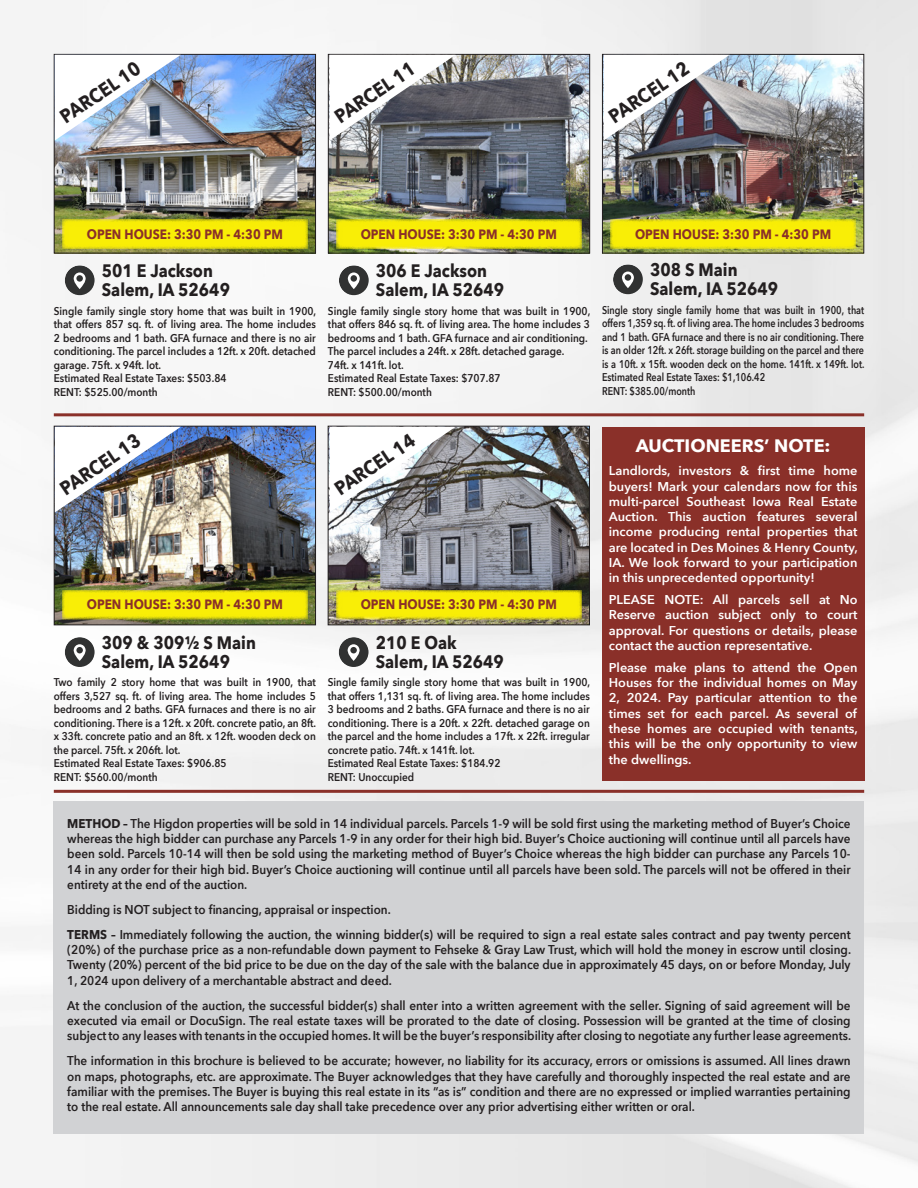
<style>
.page{position:relative;width:918px;height:1188px;background:#fff}
.page>*{position:absolute;margin:0;border:0;box-sizing:border-box;transform-origin:0 0}
.t1{font:700 19.5px "Avenir Next";color:#231f20;scale:.89 1}
.t2{font:700 18px "Avenir Next";color:#231f20;scale:.89 1}
.t3{font:700 18px "Avenir Next";color:#fff}
.t4{font:700 13.5px "Avenir Next";color:#8a3029;scale:.89 1}
.t5{font:600 12.75px/15.3px "Avenir Next";color:#231f20;text-align:justify;scale:.92 1}
.t6{font:600 12.75px/15.3px "Avenir Next";color:#fff;text-align:justify}
.t7{font:600 11.25px/13.5px "Avenir Next";color:#231f20;text-align:justify;scale:.89 1}
.t8{font:600 11.25px/13.5px "Avenir Next";color:#231f20;text-align:justify;scale:.8 1}
.s1{font-weight:700}
</style>
<div class="page">
<img style="left:0;top:0;width:918px;height:1188px">
<img style="left:604px;top:56px;width:258px;height:195px">
<div style="left:602px;top:54px;width:262px;height:199px;border:1px solid #231f20"></div>
<img style="left:56px;top:56px;width:258px;height:195px">
<div style="left:54px;top:54px;width:262px;height:199px;border:1px solid #231f20"></div>
<img style="left:56px;top:428px;width:258px;height:195px">
<div style="left:54px;top:426px;width:262px;height:199px;border:1px solid #231f20"></div>
<img style="left:330px;top:428px;width:258px;height:195px">
<div style="left:328px;top:426px;width:262px;height:199px;border:1px solid #231f20"></div>
<img style="left:330px;top:56px;width:258px;height:195px">
<div style="left:328px;top:54px;width:262px;height:199px;border:1px solid #231f20"></div>
<div style="left:602px;top:428px;width:262px;height:353px;background:#8a3029"></div>
<svg style="left:613px;top:264px;width:30px;height:30px"></svg>
<svg style="left:65px;top:265px;width:30px;height:30px"></svg>
<svg style="left:65px;top:637px;width:30px;height:30px"></svg>
<svg style="left:339px;top:637px;width:30px;height:30px"></svg>
<svg style="left:339px;top:265px;width:30px;height:30px"></svg>
<hr style="left:54px;top:413px;width:810px;height:3px;background:#8a3029">
<hr style="left:54px;top:790px;width:810px;height:3px;background:#8a3029">
<div style="left:54px;top:801px;width:810px;height:333px;background:#d1d2d4"></div>
<div style="left:62px;top:219px;width:246px;height:30px;background:#f9ee06"></div>
<div style="left:62px;top:590px;width:246px;height:29px;background:#f9ee06"></div>
<div style="left:336px;top:219px;width:245px;height:30px;background:#f9ee06"></div>
<div style="left:336px;top:590px;width:245px;height:29px;background:#f9ee06"></div>
<div style="left:610px;top:219px;width:246px;height:30px;background:#f9ee06"></div>
<img style="left:55px;top:55px;width:126px;height:85px">
<img style="left:55px;top:427px;width:126px;height:85px">
<svg style="left:330px;top:55px;width:126px;height:85px"></svg>
<svg style="left:330px;top:427px;width:126px;height:85px"></svg>
<svg style="left:604px;top:55px;width:126px;height:85px"></svg>
<p class="t1" style="left:53px;top:104px;width:105px;rotate:-34deg">PARCEL 10</p>
<p class="t1" style="left:327px;top:104px;width:105px;rotate:-34deg">PARCEL 11</p>
<p class="t1" style="left:601px;top:104px;width:105px;rotate:-34deg">PARCEL 12</p>
<p class="t4" style="left:87px;top:222px;width:222px">OPEN HOUSE: 3:30 PM - 4:30 PM</p>
<p class="t2" style="left:102px;top:255px;width:126px">501 E Jackson</p>
<p class="t2" style="left:102px;top:274px;width:146px">Salem, IA 52649</p>
<p class="t7" style="left:54px;top:304px;width:296px">Single family single story home that was built in 1900, that offers 857 sq. ft. of living area. The home includes 2 bedrooms and 1 bath. GFA furnace and there is no air conditioning. The parcel includes a 12ft. x 20ft. detached garage. 75ft. x 94ft. lot.</p>
<p class="t7" style="left:54px;top:371px;width:196px">Estimated Real Estate Taxes: $503.84</p>
<p class="t7" style="left:54px;top:385px;width:118px">RENT: $525.00/month</p>
<p class="t4" style="left:361px;top:222px;width:222px">OPEN HOUSE: 3:30 PM - 4:30 PM</p>
<p class="t2" style="left:376px;top:255px;width:126px">306 E Jackson</p>
<p class="t2" style="left:376px;top:274px;width:146px">Salem, IA 52649</p>
<p class="t7" style="left:328px;top:304px;width:296px">Single family single story home that was built in 1900, that offers 846 sq. ft. of living area. The home includes 3 bedrooms and 1 bath. GFA furnace and air conditioning.</p>
<p class="t7" style="left:328px;top:344px;width:267px">The parcel includes a 24ft. x 28ft. detached garage.</p>
<p class="t7" style="left:328px;top:358px;width:87px">74ft. x 141ft. lot.</p>
<p class="t7" style="left:328px;top:371px;width:196px">Estimated Real Estate Taxes: $707.87</p>
<p class="t7" style="left:328px;top:385px;width:118px">RENT: $500.00/month</p>
<p class="t4" style="left:635px;top:222px;width:222px">OPEN HOUSE: 3:30 PM - 4:30 PM</p>
<p class="t2" style="left:650px;top:254px;width:100px">308 S Main</p>
<p class="t2" style="left:650px;top:273px;width:146px">Salem, IA 52649</p>
<p class="t8" style="left:602px;top:303px;width:330px">Single story single family home that was built in 1900, that offers 1,359 sq. ft. of living area. The home includes 3 bedrooms and 1 bath. GFA furnace and there is no air conditioning. There is an older 12ft. x 26ft. storage building on the parcel and there is a 10ft. x 15ft. wooden deck on the home. 141ft. x 149ft. lot.<br>Estimated Real Estate Taxes: $1,106.42</p>
<p class="t8" style="left:602px;top:384px;width:118px">RENT: $385.00/month</p>
<p class="t1" style="left:53px;top:476px;width:105px;rotate:-34deg">PARCEL 13</p>
<p class="t1" style="left:327px;top:476px;width:105px;rotate:-34deg">PARCEL 14</p>
<p class="t4" style="left:87px;top:593px;width:222px">OPEN HOUSE: 3:30 PM - 4:30 PM</p>
<p class="t2" style="left:102px;top:627px;width:175px">309 &amp; 3091/2 S Main</p>
<p class="t2" style="left:102px;top:646px;width:146px">Salem, IA 52649</p>
<p class="t7" style="left:54px;top:676px;width:296px">Two family 2 story home that was built in 1900, that offers 3,527 sq. ft. of living area. The home includes 5 bedrooms and 2 baths. GFA furnaces and there is no air conditioning. There is a 12ft. x 20ft. concrete patio, an 8ft. x 33ft. concrete patio and an 8ft. x 12ft. wooden deck on the parcel. 75ft. x 206ft. lot.</p>
<p class="t7" style="left:54px;top:757px;width:196px">Estimated Real Estate Taxes: $906.85</p>
<p class="t7" style="left:54px;top:770px;width:118px">RENT: $560.00/month</p>
<p class="t4" style="left:361px;top:593px;width:222px">OPEN HOUSE: 3:30 PM - 4:30 PM</p>
<p class="t2" style="left:376px;top:627px;width:93px">210 E Oak</p>
<p class="t2" style="left:376px;top:646px;width:146px">Salem, IA 52649</p>
<p class="t7" style="left:328px;top:676px;width:296px">Single family single story home that was built in 1900, that offers 1,131 sq. ft. of living area. The home includes 3 bedrooms and 2 baths. GFA furnace and there is no air conditioning. There is a 20ft. x 22ft. detached garage on the parcel and the home includes a 17ft. x 22ft. irregular concrete patio. 74ft. x 141ft. lot.</p>
<p class="t7" style="left:328px;top:757px;width:196px">Estimated Real Estate Taxes: $184.92</p>
<p class="t7" style="left:328px;top:770px;width:99px">RENT: Unoccupied</p>
<p class="t3" style="left:636px;top:431px;width:196px">AUCTIONEERS’ NOTE:</p>
<p class="t6" style="left:609px;top:463px;width:250px">Landlords, investors &amp; first time home buyers! Mark your calendars now for this multi-parcel Southeast Iowa Real Estate Auction. This auction features several income producing rental properties that are located in Des Moines &amp; Henry County, IA. We look forward to your participation in this unprecedented opportunity!</p>
<p class="t6" style="left:609px;top:592px;width:250px">PLEASE NOTE: All parcels sell at No Reserve auction subject only to court approval. For questions or details, please contact the auction representative.</p>
<p class="t6" style="left:609px;top:659px;width:250px">Please make plans to attend the Open Houses for the individual homes on May 2, 2024. Pay particular attention to the times set for each parcel. As several of these homes are occupied with tenants, this will be the only opportunity to view the dwellings.</p>
<p class="t5" style="left:67px;top:815px;width:853px"><span class="s1">METHOD –</span> The Higdon properties will be sold in 14 individual parcels. Parcels 1-9 will be sold first using the marketing method of Buyer’s Choice whereas the high bidder can purchase any Parcels 1-9 in any order for their high bid. Buyer’s Choice auctioning will continue until all parcels have been sold. Parcels 10-14 will then be sold using the marketing method of Buyer’s Choice whereas the high bidder can purchase any Parcels 10- 14 in any order for their high bid. Buyer’s Choice auctioning will continue until all parcels have been sold. The parcels will not be offered in their entirety at the end of the auction.</p>
<p class="t5" style="left:67px;top:901px;width:353px">Bidding is NOT subject to financing, appraisal or inspection.</p>
<p class="t5" style="left:67px;top:926px;width:853px"><span class="s1">TERMS –</span> Immediately following the auction, the winning bidder(s) will be required to sign a real estate sales contract and pay twenty percent (20%) of the purchase price as a non-refundable down payment to Fehseke &amp; Gray Law Trust, which will hold the money in escrow until closing.<br>Twenty (20%) percent of the bid price to be due on the day of the sale with the balance due in approximately 45 days, on or before Monday, July 1, 2024 upon delivery of a merchantable abstract and deed.</p>
<p class="t5" style="left:67px;top:997px;width:853px">At the conclusion of the auction, the successful bidder(s) shall enter into a written agreement with the seller. Signing of said agreement will be executed via email or DocuSign. The real estate taxes will be prorated to the date of closing. Possession will be granted at the time of closing subject to any leases with tenants in the occupied homes. It will be the buyer’s responsibility after closing to negotiate any further lease agreements.</p>
<p class="t5" style="left:67px;top:1053px;width:853px">The information in this brochure is believed to be accurate; however, no liability for its accuracy, errors or omissions is assumed. All lines drawn on maps, photographs, etc. are approximate. The Buyer acknowledges that they have carefully and thoroughly inspected the real estate and are familiar with the premises. The Buyer is buying this real estate in its “as is” condition and there are no expressed or implied warranties pertaining to the real estate. All announcements sale day shall take precedence over any prior advertising either written or oral.</p>
</div>
